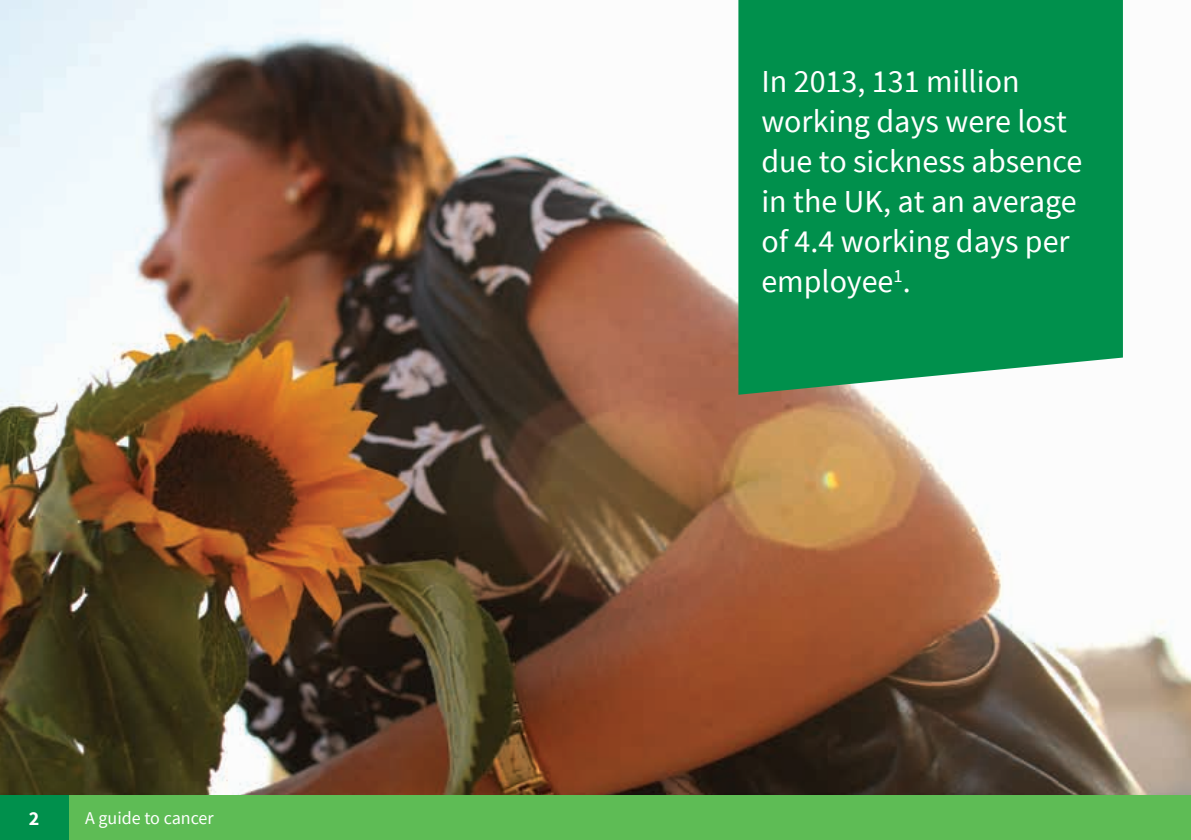
<style>
.page{position:relative;width:1191px;height:840px;background:#fff}
.page>*{position:absolute;margin:0;border:0;box-sizing:border-box;transform-origin:0 0}
.t1{font:32px/40px "Source Sans Pro";color:#fff}
.t2{font:700 20px "Source Sans Pro";color:#fff}
.t3{font:18px "Source Sans Pro";color:#fff}
</style>
<div class="page">
<div style="left:68px;top:794px;width:1123px;height:45px;background:#5ebc55"></div>
<div style="left:0;top:794px;width:68px;height:45px;background:#00904c"></div>
<img style="left:0;top:0;width:1191px;height:794px">
<div style="left:738px;top:0;width:385px;height:394px;background:#00904c"></div>
<p class="t2" style="left:29px;top:804px;width:12px">2</p>
<p class="t3" style="left:85px;top:806px;width:130px">A guide to cancer</p>
<p class="t1" style="left:761px;top:62px;width:322px">In 2013, 131 million working days were lost due to sickness absence in the UK, at an average of 4.4 working days per employee<sup>1</sup>.</p>
</div>
